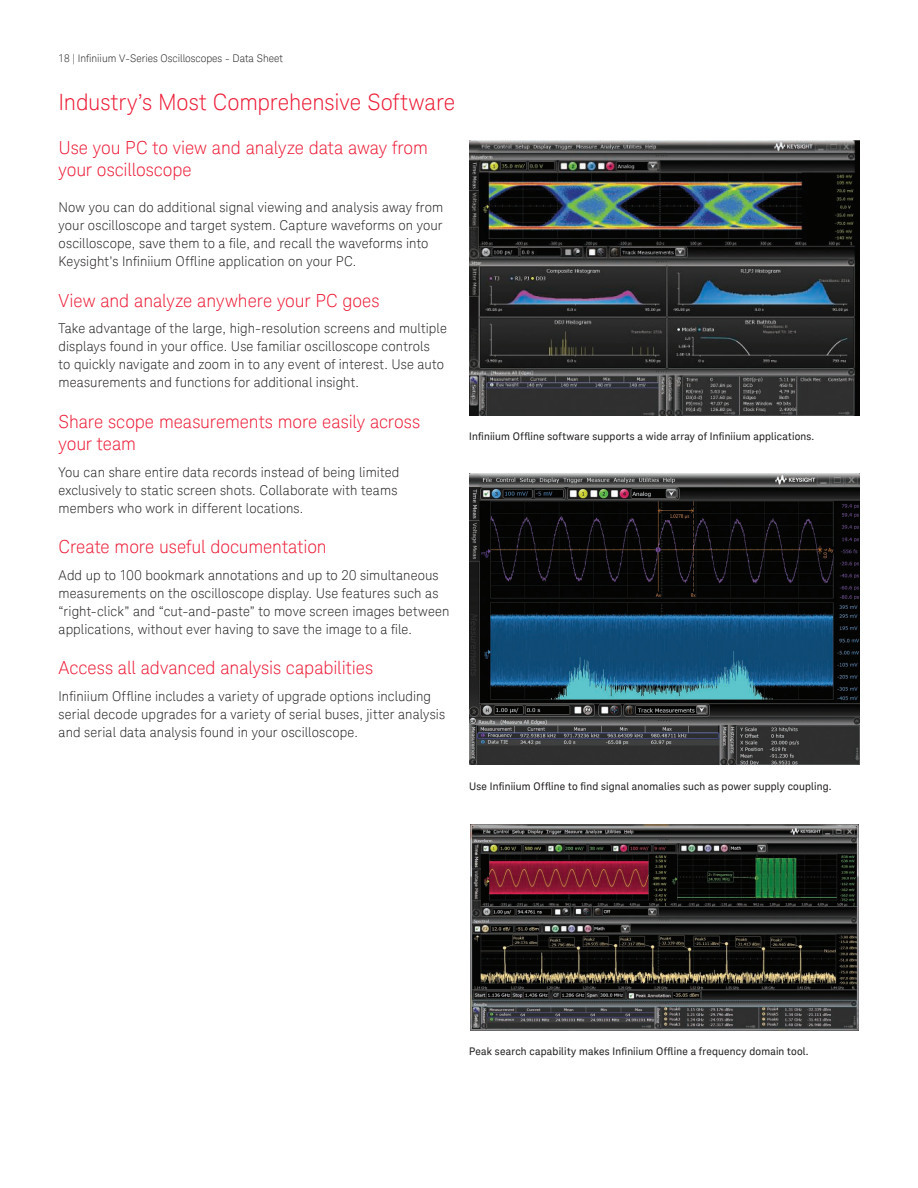
<style>
.page{position:relative;width:918px;height:1188px;background:#fff}
.page>*{position:absolute;margin:0;border:0;box-sizing:border-box;transform-origin:0 0}
.t1{font:300 22.5px "Keysight Sans";letter-spacing:-.005em;color:#ed1a36}
.t2{font:300 18px/22.5px "Keysight Sans";letter-spacing:-.005em;color:#ed1a36}
.t3{font:300 13.5px/18px "Keysight Sans";letter-spacing:.01em;color:#231f20}
.t4{font:10.5px "Keysight Sans";letter-spacing:.02em;color:#231f20}
.t5{font:300 10.5px "Keysight Sans";color:#231f20}
</style>
<div class="page">
<img style="left:470px;top:140px;width:389px;height:275px">
<img style="left:469px;top:474px;width:390px;height:291px">
<img style="left:471px;top:824px;width:387px;height:207px">
<p class="t5" style="left:59px;top:52px;width:226px">18 | Ini niium V-Series Oscilloscopes - Data Sheet</p>
<h1 class="t1" style="left:59px;top:89px;width:398px">Industry’s Most Comprehensive Software</h1>
<h2 class="t2" style="left:59px;top:136px;width:371px">Use you PC to view and analyze data away from your oscilloscope</h2>
<p class="t3" style="left:59px;top:198px;width:386px">Now you can do additional signal viewing and analysis away from your oscilloscope and target system. Capture waveforms on your oscilloscope, save them to a i le, and recall the waveforms into Keysight’s Ini niium Ofline application on your PC.</p>
<h2 class="t2" style="left:59px;top:289px;width:323px">View and analyze anywhere your PC goes</h2>
<p class="t3" style="left:59px;top:319px;width:390px">Take advantage of the large, high-resolution screens and multiple displays found in your ofice. Use familiar oscilloscope controls<br>to quickly navigate and zoom in to any event of interest. Use auto measurements and functions for additional insight.</p>
<h2 class="t2" style="left:59px;top:410px;width:363px">Share scope measurements more easily across your team</h2>
<p class="t3" style="left:59px;top:463px;width:342px">You can share entire data records instead of being limited exclusively to static screen shots. Collaborate with teams members who work in different locations.</p>
<h2 class="t2" style="left:59px;top:535px;width:270px">Create more useful documentation</h2>
<p class="t3" style="left:59px;top:566px;width:392px">Add up to 100 bookmark annotations and up to 20 simultaneous measurements on the oscilloscope display. Use features such as “right-click” and “cut-and-paste” to move screen images between applications, without ever having to save the image to a i le.</p>
<h2 class="t2" style="left:59px;top:656px;width:316px">Access all advanced analysis capabilities</h2>
<p class="t3" style="left:59px;top:687px;width:388px">Ininiium Ofline includes a variety of upgrade options including serial decode upgrades for a variety of serial buses, jitter analysis and serial data analysis found in your oscilloscope.</p>
<p class="t4" style="left:469px;top:430px;width:347px">Ini niium Ofline software supports a wide array of Ini niium applications.</p>
<p class="t4" style="left:469px;top:780px;width:364px">Use Ininiium Ofline to ind signal anomalies such as power supply coupling.</p>
<p class="t4" style="left:469px;top:1045px;width:341px">Peak search capability makes Ini niium Ofline a frequency domain tool.</p>
</div>
